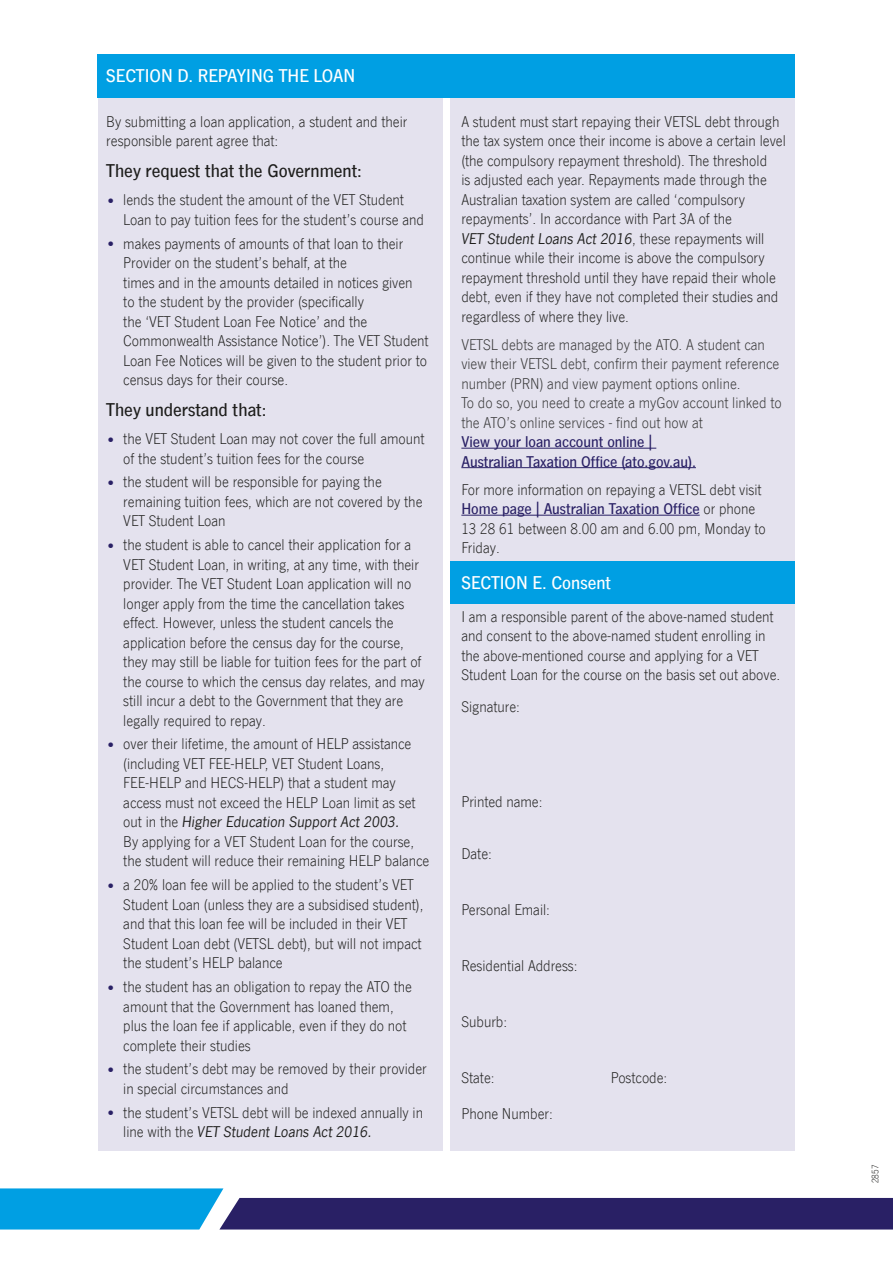
<style>
.page{position:relative;width:893px;height:1263px;background:#fff}
.page>*{position:absolute;margin:0;border:0;box-sizing:border-box;transform-origin:0 0}
.t1{font:500 18.75px "News Gothic Com";color:#1d1d1b}
.H1{font:500 18.75px "News Gothic Com";color:#fff}
.Body_Form{font:300 15.75px/19.5px "News Gothic Com";color:#1d1d1b}
.Body{font:300 15.75px/19.5px "News Gothic Com";color:#1d1d1b}
.Body_Form-2{font:300 15.75px/19.5px "News Gothic Com";color:#333}
.t2{font:300 9.75px "News Gothic Com";color:#1d1d1b}
.s1{font-size:19.5px;color:#292065}
.s2{font-weight:400;font-style:italic}
.s3{font-weight:500;color:#292065}
</style>
<div class="page">
<svg style="left:0;top:1188px;width:893px;height:41px"></svg>
<div style="left:451px;top:54px;width:344px;height:1096px;background:#e4e2ee"></div>
<div style="left:98px;top:54px;width:344px;height:1096px;background:#e4e2ee"></div>
<div style="left:98px;top:54px;width:697px;height:43px;background:#009fe3"></div>
<div style="left:451px;top:562px;width:344px;height:42px;background:#009fe3"></div>
<hr style="left:461px;top:448px;width:195px;height:1px;background:#292065">
<hr style="left:461px;top:467px;width:235px;height:1px;background:#292065">
<hr style="left:461px;top:515px;width:239px;height:1px;background:#292065">
<h2 class="H1" style="left:106px;top:65px;width:250px">SECTION D. REPAYING THE LOAN</h2>
<p class="Body_Form" style="left:106px;top:112px;width:303px">By submitting a loan application, a student and their responsible parent agree that:</p>
<h2 class="t1" style="left:106px;top:161px;width:257px">They request that the Government:</h2>
<p class="Body_Form" style="left:123px;top:190px;width:302px;text-indent:-17px"><span class="s1">•</span> lends the student the amount of the VET Student<br>Loan to pay tuition fees for the student’s course and</p>
<p class="Body_Form" style="left:123px;top:234px;width:307px;text-indent:-17px"><span class="s1">•</span> makes payments of amounts of that loan to their Provider on the student’s behalf, at the<br>times and in the amounts detailed in notices given<br>to the student by the provider (specifically<br>the ‘VET Student Loan Fee Notice’ and the Commonwealth Assistance Notice’). The VET Student Loan Fee Notices will be given to the student prior to census days for their course.</p>
<h2 class="t1" style="left:106px;top:400px;width:162px">They understand that:</h2>
<p class="Body_Form" style="left:123px;top:429px;width:303px;text-indent:-17px"><span class="s1">•</span> the VET Student Loan may not cover the full amount of the student’s tuition fees for the course</p>
<p class="Body_Form" style="left:123px;top:473px;width:301px;text-indent:-17px"><span class="s1">•</span> the student will be responsible for paying the remaining tuition fees, which are not covered by the<br>VET Student Loan</p>
<p class="Body_Form" style="left:123px;top:535px;width:303px;text-indent:-17px"><span class="s1">•</span> the student is able to cancel their application for a VET Student Loan, in writing, at any time, with their provider. The VET Student Loan application will no longer apply from the time the cancellation takes effect. However, unless the student cancels the application before the census day for the course, they may still be liable for tuition fees for the part of the course to which the census day relates, and may still incur a debt to the Government that they are legally required to repay.</p>
<p class="Body_Form" style="left:123px;top:735px;width:308px;text-indent:-17px"><span class="s1">•</span> over their lifetime, the amount of HELP assistance (including VET FEE-HELP, VET Student Loans, FEE-HELP and HECS-HELP) that a student may access must not exceed the HELP Loan limit as set out in the <span class="s2">Higher Education Support Act 2003.<br></span>By applying for a VET Student Loan for the course, the student will reduce their remaining HELP balance</p>
<p class="Body_Form" style="left:123px;top:875px;width:302px;text-indent:-17px"><span class="s1">•</span> a 20% loan fee will be applied to the student’s VET Student Loan (unless they are a subsidised student), and that this loan fee will be included in their VET Student Loan debt (VETSL debt), but will not impact the student’s HELP balance</p>
<p class="Body_Form" style="left:123px;top:977px;width:290px;text-indent:-17px"><span class="s1">•</span> the student has an obligation to repay the ATO the amount that the Government has loaned them, plus the loan fee if applicable, even if they do not complete their studies</p>
<p class="Body_Form" style="left:123px;top:1059px;width:305px;text-indent:-17px"><span class="s1">•</span> the student’s debt may be removed by their provider in special circumstances and</p>
<p class="Body_Form" style="left:123px;top:1103px;width:301px;text-indent:-17px"><span class="s1">•</span> the student’s VETSL debt will be indexed annually in line with the <span class="s2">VET Student Loans Act 2016.</span></p>
<p class="Body_Form" style="left:461px;top:112px;width:326px">A student must start repaying their VETSL debt through the tax system once their income is above a certain level (the compulsory repayment threshold). The threshold<br>is adjusted each year. Repayments made through the Australian taxation system are called ‘compulsory repayments’. In accordance with Part 3A of the<br><span class="s2">VET Student Loans Act 2016</span>, these repayments will continue while their income is above the compulsory repayment threshold until they have repaid their whole debt, even if they have not completed their studies and regardless of where they live.</p>
<p class="Body_Form-2" style="left:461px;top:335px;width:322px">VETSL debts are managed by the ATO. A student can view their VETSL debt, confirm their payment reference number (PRN) and view payment options online.<br>To do so, you need to create a myGov account linked to the ATO’s online services - find out how at<br><span class="s3">View your loan account online |<br>Australian Taxation Office (ato.gov.au).</span></p>
<p class="Body" style="left:461px;top:480px;width:306px">For more information on repaying a VETSL debt visit <span class="s3">Home page | Australian Taxation Office</span> or phone 13 28 61 between 8.00 am and 6.00 pm, Monday to Friday.</p>
<h2 class="H1" style="left:461px;top:573px;width:151px">SECTION E. Consent</h2>
<p class="Body" style="left:461px;top:607px;width:320px">I am a responsible parent of the above-named student and consent to the above-named student enrolling in the above-mentioned course and applying for a VET Student Loan for the course on the basis set out above.</p>
<p class="Body" style="left:461px;top:698px;width:60px">Signature:</p>
<p class="Body" style="left:461px;top:792px;width:83px">Printed name:</p>
<p class="Body" style="left:461px;top:844px;width:32px">Date:</p>
<p class="Body" style="left:461px;top:900px;width:90px">Personal Email:</p>
<p class="Body" style="left:461px;top:956px;width:118px">Residential Address:</p>
<p class="Body" style="left:461px;top:1012px;width:47px">Suburb:</p>
<p class="Body" style="left:461px;top:1068px;width:35px">State:</p>
<p class="Body" style="left:611px;top:1068px;width:58px">Postcode:</p>
<p class="Body" style="left:461px;top:1104px;width:93px">Phone Number:</p>
<p class="t2" style="left:870px;top:1183px;width:20px;rotate:-90deg">2857</p>
</div>
